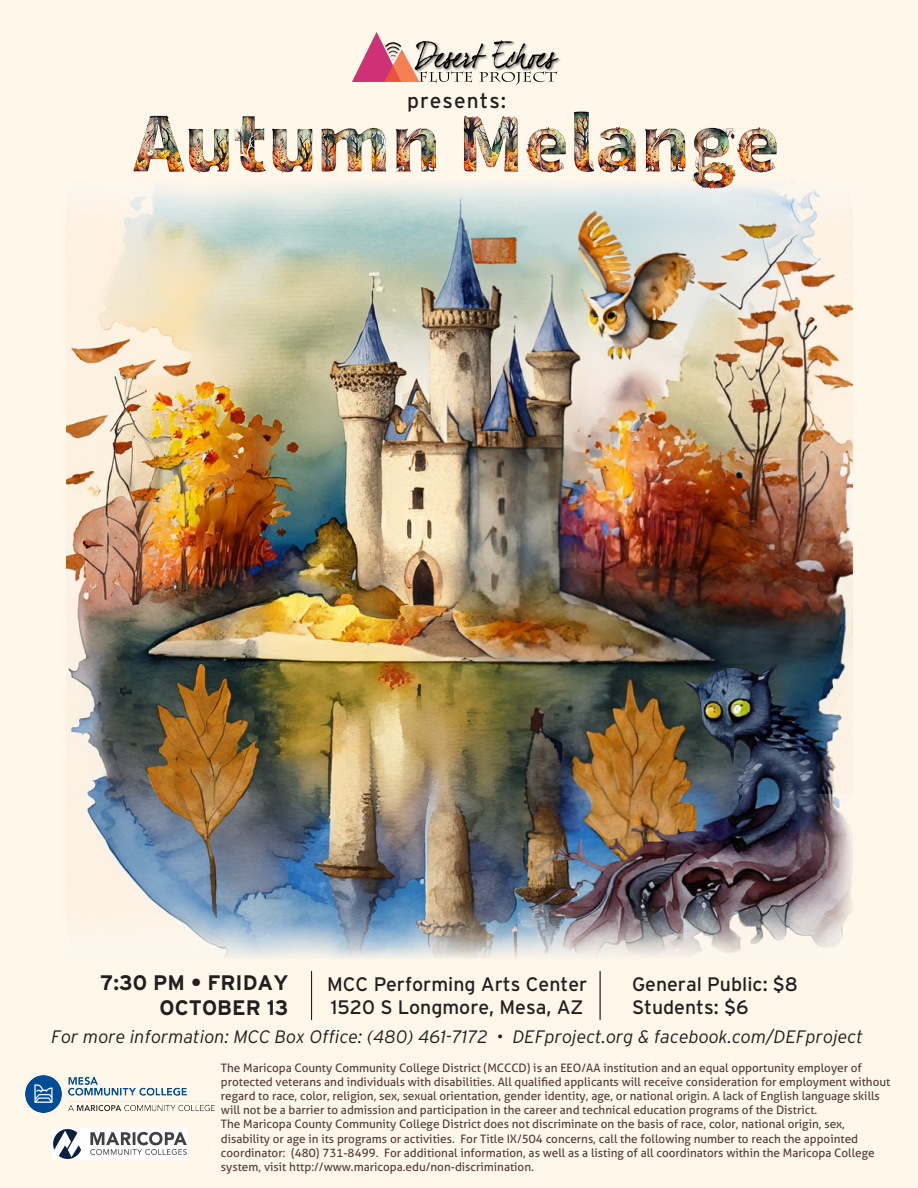
<style>
.page{position:relative;width:918px;height:1188px;background:#fef7ea}
.page>*{position:absolute;margin:0;border:0;box-sizing:border-box;transform-origin:0 0}
.t1{font:700 21px/25.2px "Interstate";color:#231f20;text-align:right}
.t2{font:21px "Interstate";letter-spacing:.05em;color:#231f20}
.t3{font:19.5px/23.4px "Interstate";color:#231f20}
.t4{font:italic 300 18px "Interstate";color:#231f20}
.t5{font:11.7px/14.1px "Aller";color:#513d37}
</style>
<div class="page">
<img style="left:67px;top:245px;width:786px;height:653px">
<svg style="left:115px;top:183px;width:737px;height:62px;background:#ccd7d0"></svg>
<img style="left:149px;top:898px;width:638px;height:60px">
<svg style="left:787px;top:795px;width:66px;height:152px;background:#9a8f95"></svg>
<img style="left:352px;top:32px;width:208px;height:53px">
<img style="left:26px;top:1075px;width:189px;height:37px">
<img style="left:53px;top:1128px;width:135px;height:31px">
<img style="left:134px;top:111px;width:647px;height:96px">
<hr style="left:311px;top:971px;width:1px;height:49px;background:#231f20">
<hr style="left:600px;top:971px;width:1px;height:49px;background:#231f20">
<h1 class="t2" style="left:407px;top:89px;width:101px">presents:</h1>
<h1 class="t1" style="left:100px;top:970px;width:190px">7:30 PM • FRIDAY<br>OCTOBER 13</h1>
<h2 class="t3" style="left:327px;top:972px;width:262px">MCC Performing Arts Center<br>1520 S Longmore, Mesa, AZ</h2>
<h2 class="t3" style="left:632px;top:972px;width:168px">General Public: $8<br>Students: $6</h2>
<h3 class="t4" style="left:51px;top:1026px;width:813px">For more information: MCC Box Office: (480) 461-7172 • DEFproject.org &amp; facebook.com/DEFproject</h3>
<p class="t5" style="left:221px;top:1061px;width:671px">The Maricopa County Community College District (MCCCD) is an EEO/AA institution and an equal opportunity employer of protected veterans and individuals with disabilities. All qualified applicants will receive consideration for employment without regard to race, color, religion, sex, sexual orientation, gender identity, age, or national origin. A lack of English language skills will not be a barrier to admission and participation in the career and technical education programs of the District.<br>The Maricopa County Community College District does not discriminate on the basis of race, color, national origin, sex, disability or age in its programs or activities. For Title IX/504 concerns, call the following number to reach the appointed coordinator: (480) 731-8499. For additional information, as well as a listing of all coordinators within the Maricopa College system, visit http://www.maricopa.edu/non-discrimination.</p>
</div>
